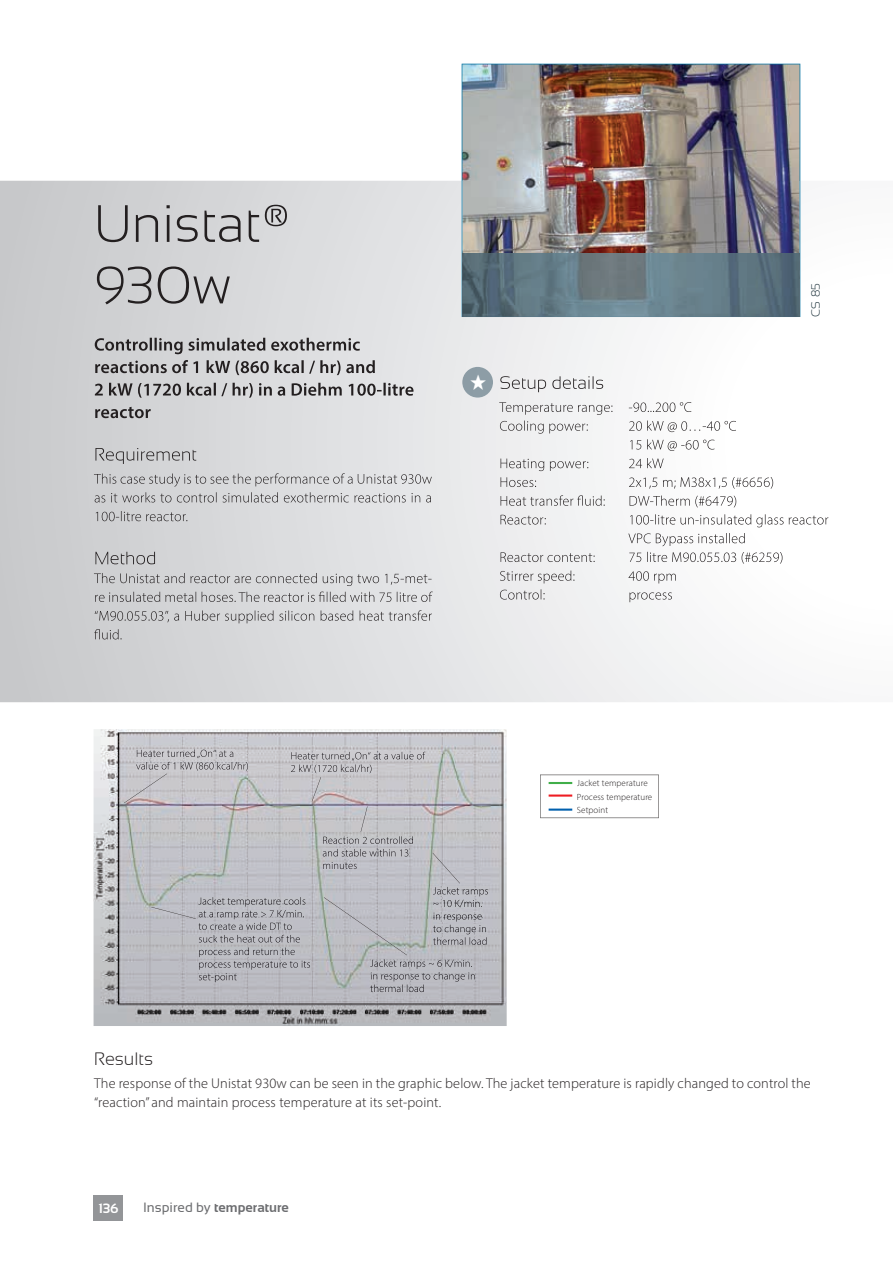
<style>
.page{position:relative;width:893px;height:1263px;background:#fff}
.page>*{position:absolute;margin:0;border:0;box-sizing:border-box;transform-origin:0 0}
.t1{font:35.1px "Entypo";color:#fff}
.t2{font:300 18px "Sansation";color:#231f20}
.t3{font:300 14.25px/18.8px "Myriad Pro";letter-spacing:.01em;color:#231f20}
.t4{font:700 13.5px "Sansation";color:#6c6d70}
.t5{font:700 13.5px "Sansation";color:#fff}
.t6{font:300 12px "Sansation";color:#1b3039}
.t7{font:300 9px/13.5px "Myriad Pro";letter-spacing:.01em;color:#231f20}
.s1{font-weight:400}
</style>
<div class="page">
<div style="left:94px;top:1195px;width:29px;height:26px;background:#939598"></div>
<svg style="left:0;top:181px;width:829px;height:521px"></svg>
<img style="left:98px;top:205px;width:189px;height:37px">
<img style="left:97px;top:266px;width:133px;height:38px">
<img style="left:95px;top:448px;width:101px;height:16px">
<img style="left:94px;top:473px;width:338px;height:14px">
<img style="left:95px;top:492px;width:337px;height:10px">
<img style="left:96px;top:511px;width:91px;height:10px">
<img style="left:95px;top:552px;width:60px;height:12px">
<img style="left:94px;top:573px;width:338px;height:13px">
<img style="left:95px;top:591px;width:338px;height:11px">
<img style="left:95px;top:610px;width:337px;height:13px">
<img style="left:94px;top:629px;width:28px;height:10px">
<img style="left:95px;top:338px;width:265px;height:16px">
<img style="left:95px;top:360px;width:281px;height:15px">
<img style="left:95px;top:383px;width:319px;height:15px">
<img style="left:95px;top:407px;width:56px;height:11px">
<img style="left:500px;top:376px;width:103px;height:16px">
<img style="left:499px;top:402px;width:192px;height:13px">
<img style="left:500px;top:420px;width:236px;height:14px">
<img style="left:499px;top:439px;width:216px;height:12px">
<img style="left:501px;top:458px;width:163px;height:13px">
<img style="left:501px;top:477px;width:272px;height:12px">
<img style="left:501px;top:495px;width:235px;height:12px">
<img style="left:501px;top:514px;width:327px;height:13px">
<img style="left:628px;top:533px;width:117px;height:13px">
<img style="left:501px;top:552px;width:281px;height:12px">
<img style="left:500px;top:570px;width:176px;height:13px">
<img style="left:500px;top:589px;width:172px;height:13px">
<div style="left:462px;top:367px;width:31px;height:31px;background:#8d9da6;border-radius:15px"></div>
<svg style="left:540px;top:775px;width:119px;height:43px"></svg>
<hr style="left:549px;top:782px;width:23px;height:2px;background:#40ae49">
<hr style="left:549px;top:794px;width:23px;height:3px;background:#ee1d23">
<hr style="left:549px;top:808px;width:23px;height:3px;background:#0160ae">
<div style="left:577px;top:780px;width:70px;height:8px;background:#fff"></div>
<div style="left:578px;top:793px;width:74px;height:8px;background:#fff"></div>
<div style="left:577px;top:807px;width:31px;height:8px;background:#fff"></div>
<img style="left:94px;top:729px;width:413px;height:297px">
<img style="left:124px;top:773px;width:43px;height:30px">
<img style="left:137px;top:749px;width:97px;height:9px">
<img style="left:136px;top:762px;width:112px;height:9px">
<img style="left:151px;top:907px;width:45px;height:12px">
<img style="left:198px;top:897px;width:108px;height:10px">
<img style="left:199px;top:910px;width:105px;height:9px">
<img style="left:199px;top:922px;width:93px;height:8px">
<img style="left:199px;top:935px;width:101px;height:7px">
<img style="left:199px;top:947px;width:96px;height:10px">
<img style="left:199px;top:961px;width:111px;height:9px">
<img style="left:199px;top:973px;width:38px;height:9px">
<img style="left:312px;top:777px;width:9px;height:25px">
<img style="left:291px;top:752px;width:134px;height:9px">
<img style="left:291px;top:764px;width:80px;height:9px">
<img style="left:361px;top:806px;width:7px;height:26px">
<img style="left:323px;top:836px;width:91px;height:8px">
<img style="left:323px;top:849px;width:86px;height:7px">
<img style="left:323px;top:862px;width:34px;height:7px">
<img style="left:324px;top:897px;width:83px;height:58px">
<img style="left:370px;top:959px;width:102px;height:10px">
<img style="left:371px;top:972px;width:105px;height:9px">
<img style="left:370px;top:984px;width:54px;height:8px">
<img style="left:432px;top:853px;width:28px;height:30px">
<img style="left:433px;top:887px;width:55px;height:9px">
<img style="left:433px;top:900px;width:49px;height:7px">
<img style="left:434px;top:913px;width:48px;height:9px">
<img style="left:433px;top:925px;width:54px;height:9px">
<img style="left:433px;top:937px;width:54px;height:8px">
<img style="left:462px;top:64px;width:338px;height:253px">
<img style="left:462px;top:253px;width:337px;height:64px">
<h1 class="t1" style="left:469px;top:359px;width:20px">7</h1>
<p class="t7" style="left:577px;top:776px;width:77px">Jacket temperature<br>Process temperature<br>Setpoint</p>
<p class="t6" style="left:809px;top:317px;width:35px;rotate:-90deg">CS 85</p>
<p class="t2" style="left:94px;top:1049px;width:60px">Results</p>
<p class="t3" style="left:94px;top:1074px;width:718px">The response of the Unistat 930w can be seen in the graphic below. The jacket temperature is rapidly changed to control the “reaction” and maintain process temperature at its set-point.</p>
<p class="t5" style="left:98px;top:1201px;width:22px">136</p>
<p class="t4" style="left:143px;top:1200px;width:147px"><span class="s1">Inspired by</span> temperature</p>
</div>
